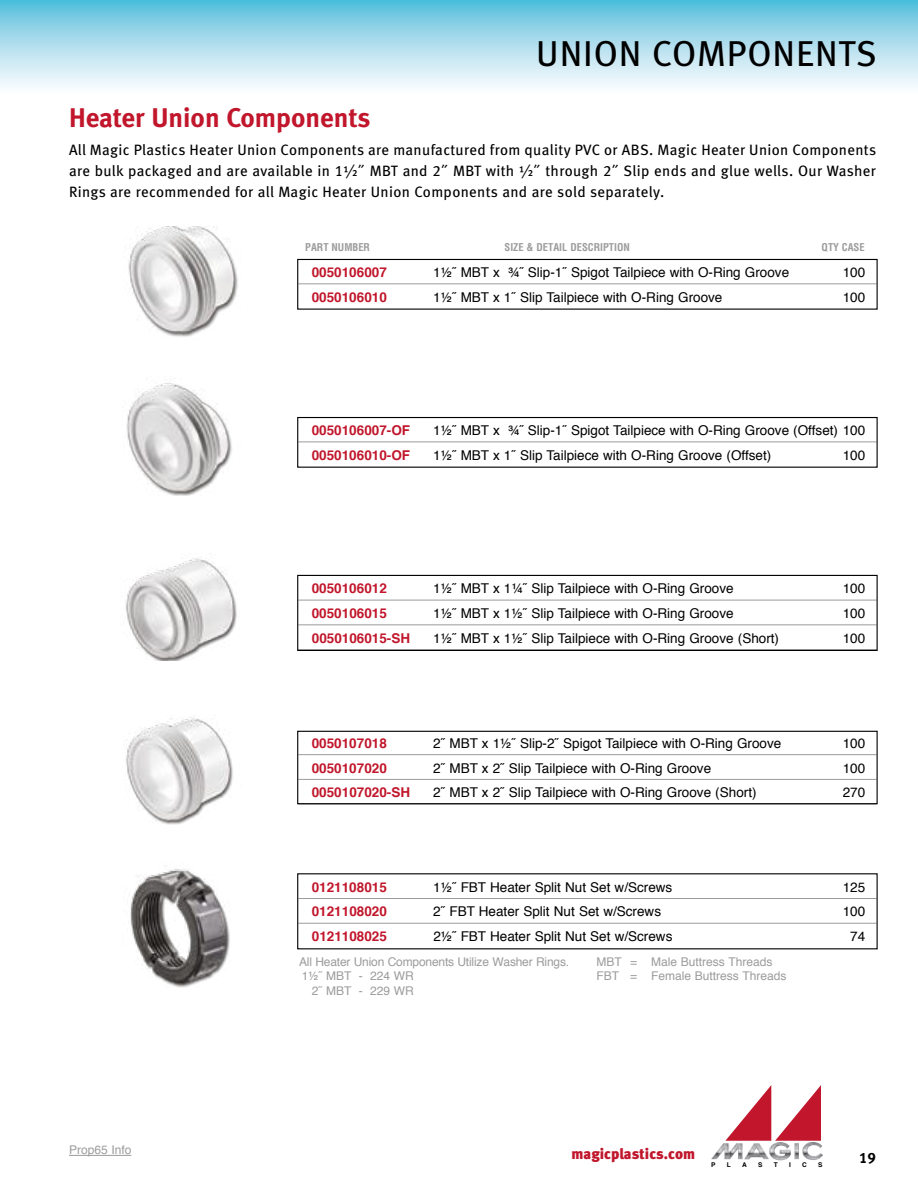
<style>
.page{position:relative;width:918px;height:1188px;background:#fff}
.page>*{position:absolute;margin:0;border:0;box-sizing:border-box;transform-origin:0 0}
.t1{font:36px "Meta Book LF";letter-spacing:.025em;color:#000}
.t2{font:27px "Meta Bold LF";color:#c1162b}
.t3{font:15px/21px "Meta Book LF";letter-spacing:.025em;color:#000;text-align:justify}
.t4{font:15px "Meta Black LF";color:#c1162b}
.t5{font:15px "Meta Bold LF";color:#000}
.t6{font:13.5px "Helvetica";color:#000}
.t7{font:700 13.5px "Helvetica";color:#c1162b}
.t8{font:12px/14.4px "Helvetica";color:#9d9c9c}
.t9{font:700 condensed 10.5px "Helvetica";color:#9d9c9c}
.t10{font:700 6.45px "Helvetica";color:#000}
</style>
<div class="page">
<div style="left:0;top:0;width:918px;height:94px;background:linear-gradient(to bottom,#59bfdc,#fff)"></div>
<img style="left:711px;top:1142px;width:112px;height:18px">
<hr style="left:298px;top:898px;width:579px;height:1px;background:#9d9c9c">
<hr style="left:298px;top:923px;width:579px;height:1px;background:#9d9c9c">
<img style="left:130px;top:865px;width:100px;height:123px">
<hr style="left:298px;top:283px;width:579px;height:1px;background:#9d9c9c">
<div style="left:297px;top:259px;width:581px;height:51px;border:1px solid #000"></div>
<img style="left:128px;top:226px;width:110px;height:111px">
<hr style="left:298px;top:442px;width:579px;height:1px;background:#9d9c9c">
<div style="left:297px;top:417px;width:581px;height:51px;border:1px solid #000"></div>
<img style="left:126px;top:383px;width:106px;height:112px">
<hr style="left:298px;top:600px;width:579px;height:1px;background:#9d9c9c">
<hr style="left:298px;top:624px;width:579px;height:1px;background:#9d9c9c">
<div style="left:297px;top:575px;width:581px;height:76px;border:1px solid #000"></div>
<img style="left:125px;top:558px;width:112px;height:102px">
<hr style="left:298px;top:754px;width:579px;height:1px;background:#9d9c9c">
<hr style="left:298px;top:779px;width:579px;height:1px;background:#9d9c9c">
<hr style="left:298px;top:804px;width:579px;height:1px;background:#9d9c9c">
<div style="left:297px;top:731px;width:581px;height:73px;border:1px solid #000"></div>
<img style="left:126px;top:717px;width:107px;height:107px">
<hr style="left:69px;top:1155px;width:62px;height:1px;background:#9d9c9c">
<svg style="left:725px;top:1085px;width:96px;height:56px"></svg>
<h1 class="t1" style="left:536px;top:32px;width:234px">UNION COMPONENTS</h1>
<h2 class="t2" style="left:69px;top:101px;width:303px">Heater Union Components</h2>
<p class="t3" style="left:69px;top:139px;width:809px">All Magic Plastics Heater Union Components are manufactured from quality PVC or ABS. Magic Heater Union Components are bulk packaged and are available in 1½˝ MBT and 2˝ MBT with ½˝ through 2˝ Slip ends and glue wells. Our Washer Rings are recommended for all Magic Heater Union Components and are sold separately.</p>
<p class="t9" style="left:305px;top:241px;width:66px">PART NUMBER</p>
<p class="t9" style="left:504px;top:241px;width:127px">SIZE &amp; DETAIL DESCRIPTION</p>
<p class="t9" style="left:822px;top:241px;width:45px">QTY CASE</p>
<p class="t7" style="left:312px;top:261px;width:77px">0050106007</p>
<p class="t6" style="left:433px;top:262px;width:357px">1½˝ MBT x ¾˝ Slip-1˝ Spigot Tailpiece with O-Ring Groove</p>
<p class="t6" style="left:843px;top:262px;width:24px">100</p>
<p class="t7" style="left:312px;top:286px;width:77px">0050106010</p>
<p class="t6" style="left:433px;top:287px;width:291px">1½˝ MBT x 1˝ Slip Tailpiece with O-Ring Groove</p>
<p class="t6" style="left:843px;top:287px;width:24px">100</p>
<p class="t7" style="left:312px;top:419px;width:100px">0050106007-OF</p>
<p class="t6" style="left:433px;top:420px;width:433px">1½˝ MBT x ¾˝ Slip-1˝ Spigot Tailpiece with O-Ring Groove (Offset) 100</p>
<p class="t7" style="left:312px;top:444px;width:100px">0050106010-OF</p>
<p class="t6" style="left:433px;top:445px;width:340px">1½˝ MBT x 1˝ Slip Tailpiece with O-Ring Groove (Offset)</p>
<p class="t6" style="left:843px;top:445px;width:24px">100</p>
<p class="t7" style="left:312px;top:578px;width:77px">0050106012</p>
<p class="t6" style="left:433px;top:578px;width:302px">1½˝ MBT x 1¼˝ Slip Tailpiece with O-Ring Groove</p>
<p class="t6" style="left:843px;top:578px;width:24px">100</p>
<p class="t7" style="left:312px;top:602px;width:77px">0050106015</p>
<p class="t6" style="left:433px;top:603px;width:302px">1½˝ MBT x 1½˝ Slip Tailpiece with O-Ring Groove</p>
<p class="t6" style="left:843px;top:603px;width:24px">100</p>
<p class="t7" style="left:312px;top:627px;width:100px">0050106015-SH</p>
<p class="t6" style="left:433px;top:628px;width:347px">1½˝ MBT x 1½˝ Slip Tailpiece with O-Ring Groove (Short)</p>
<p class="t6" style="left:843px;top:628px;width:24px">100</p>
<p class="t7" style="left:312px;top:732px;width:77px">0050107018</p>
<p class="t6" style="left:433px;top:733px;width:350px">2˝ MBT x 1½˝ Slip-2˝ Spigot Tailpiece with O-Ring Groove</p>
<p class="t6" style="left:843px;top:733px;width:24px">100</p>
<p class="t7" style="left:312px;top:757px;width:77px">0050107020</p>
<p class="t6" style="left:433px;top:757px;width:279px">2˝ MBT x 2˝ Slip Tailpiece with O-Ring Groove</p>
<p class="t6" style="left:843px;top:757px;width:24px">100</p>
<p class="t7" style="left:312px;top:782px;width:100px">0050107020-SH</p>
<p class="t6" style="left:433px;top:782px;width:325px">2˝ MBT x 2˝ Slip Tailpiece with O-Ring Groove (Short)</p>
<p class="t6" style="left:843px;top:782px;width:24px">270</p>
<p class="t7" style="left:312px;top:876px;width:77px">0121108015</p>
<p class="t6" style="left:433px;top:877px;width:241px">1½˝ FBT Heater Split Nut Set w/Screws</p>
<p class="t6" style="left:843px;top:877px;width:24px">125</p>
<p class="t7" style="left:312px;top:901px;width:77px">0121108020</p>
<p class="t6" style="left:433px;top:901px;width:229px">2˝ FBT Heater Split Nut Set w/Screws</p>
<p class="t6" style="left:843px;top:901px;width:24px">100</p>
<p class="t7" style="left:312px;top:925px;width:77px">0121108025</p>
<p class="t6" style="left:433px;top:926px;width:241px">2½˝ FBT Heater Split Nut Set w/Screws</p>
<p class="t6" style="left:850px;top:926px;width:17px">74</p>
<p class="t8" style="left:69px;top:1143px;width:64px">Prop65 Info</p>
<p class="t8" style="left:299px;top:955px;width:272px">All Heater Union Components Utilize Washer Rings.</p>
<p class="t8" style="left:302px;top:969px;width:113px">1½˝ MBT - 224 WR</p>
<p class="t8" style="left:312px;top:984px;width:103px">2˝ MBT - 229 WR</p>
<p class="t8" style="left:597px;top:955px;width:191px">MBT = Male Buttress Threads<br>FBT = Female Buttress Threads</p>
<p class="t4" style="left:572px;top:1145px;width:125px">magicplastics.com</p>
<p class="t5" style="left:859px;top:1149px;width:18px">19</p>
<p class="t10" style="left:711px;top:1160px;width:6px">P</p>
<p class="t10" style="left:727px;top:1160px;width:5px">L</p>
<p class="t10" style="left:742px;top:1160px;width:6px">A</p>
<p class="t10" style="left:758px;top:1160px;width:6px">S</p>
<p class="t10" style="left:774px;top:1160px;width:5px">T</p>
<p class="t10" style="left:789px;top:1160px;width:3px">I</p>
<p class="t10" style="left:802px;top:1160px;width:6px">C</p>
<p class="t10" style="left:818px;top:1160px;width:6px">S</p>
</div>
